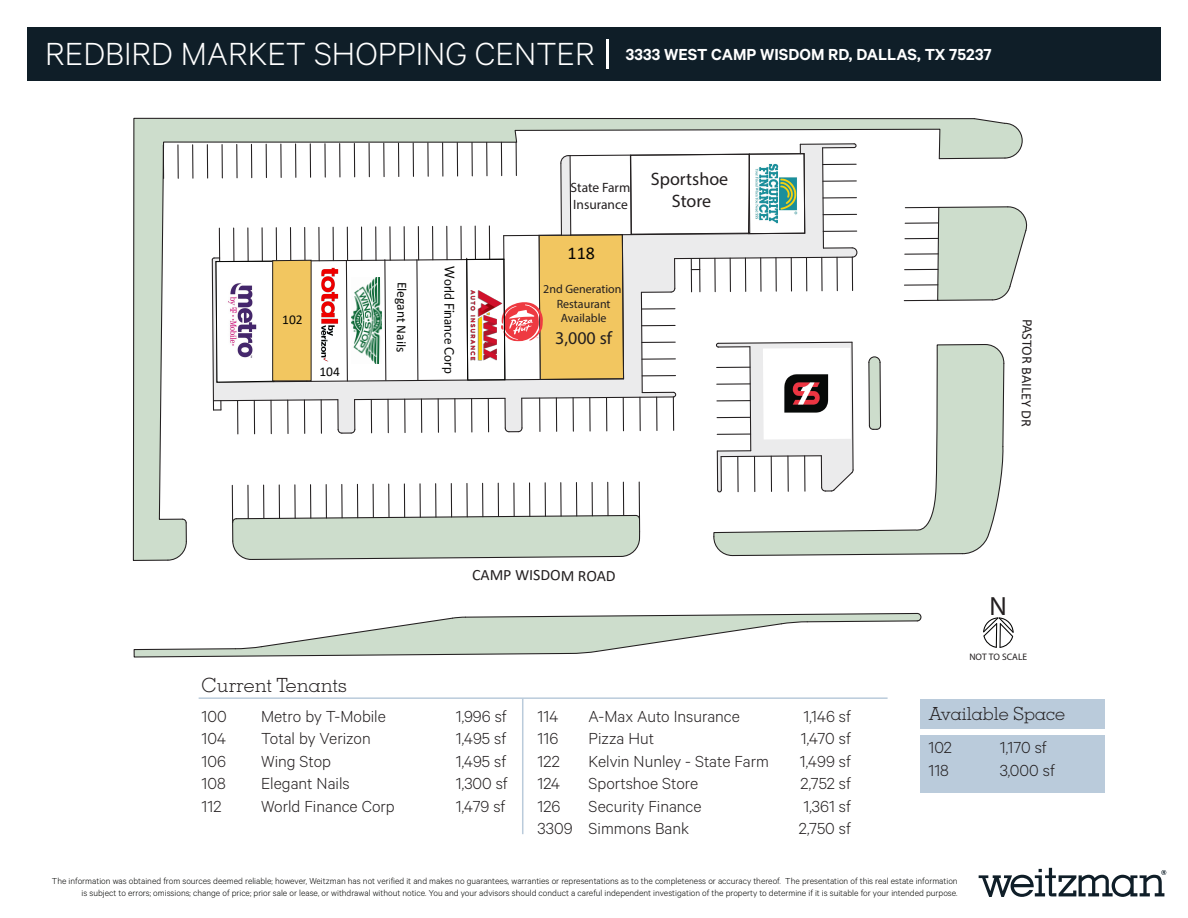
<style>
.page{position:relative;width:1188px;height:918px;background:#fff}
.page>*{position:absolute;margin:0;border:0;box-sizing:border-box;transform-origin:0 0}
.t1{font:26.4px "Myriad Pro";color:#231f20}
.t2{font:300 19.5px "Memphis LT Std";color:#231f20}
.t3{font:300 18px "Calibre";color:#231f20}
.t4{font:600 18px "Calibre";color:#fff}
.t5{font:18px/21.6px "Myriad Pro";color:#231f20;text-align:center}
.t6{font:300 18px "Memphis LT Std";color:#231f20}
.t7{font:18px "Calibri";color:#050504}
.t8{font:15.9px "Calibri";color:#231f20}
.t9{font:14.4px "Calibri";color:#231f20}
.t10{font:13.5px "Calibri";letter-spacing:-.01em;color:#050504}
.t11{font:13.5px/16.2px "Myriad Pro";color:#231f20}
.t12{font:13.5px "Lato";letter-spacing:-.005em;color:#050504;scale:.9 1}
.t13{font:12px/14.4px "Myriad Pro";color:#231f20;text-align:center}
.t14{font:300 9.75px/11.7px "Calibre";color:#040503;text-align:right}
.t15{font:9.45px "Myriad Pro";color:#231f20}
.s1{font-weight:300;font-size:36px}
.s2{font-weight:300;font-size:39.6px}
</style>
<div class="page">
<svg style="left:132px;top:117px;width:79px;height:444px;background:#cbd8ca"></svg>
<svg style="left:158px;top:128px;width:53px;height:392px"></svg>
<svg style="left:167px;top:518px;width:20px;height:43px"></svg>
<svg style="left:133px;top:612px;width:789px;height:46px"></svg>
<svg style="left:162px;top:144px;width:3px;height:36px"></svg>
<hr style="left:207px;top:145px;width:1px;height:33px;background:#231f20">
<hr style="left:192px;top:145px;width:1px;height:33px;background:#231f20">
<hr style="left:177px;top:145px;width:2px;height:33px;background:#231f20">
<svg style="left:983px;top:617px;width:31px;height:31px"></svg>
<svg style="left:211px;top:117px;width:817px;height:443px"></svg>
<img style="left:471px;top:290px;width:31px;height:72px">
<img style="left:755px;top:164px;width:43px;height:60px">
<img style="left:777px;top:364px;width:59px;height:60px">
<svg style="left:979px;top:868px;width:187px;height:29px"></svg>
<div style="left:27px;top:27px;width:1134px;height:54px;background:#0f1e28"></div>
<div style="left:920px;top:700px;width:185px;height:29px;background:#bacbdb"></div>
<div style="left:921px;top:735px;width:184px;height:58px;background:#bacbdb"></div>
<hr style="left:199px;top:697px;width:689px;height:2px;background:#bacbdb">
<hr style="left:522px;top:698px;width:1px;height:136px;background:#bacbdb">
<img style="left:224px;top:264px;width:42px;height:114px">
<img style="left:321px;top:268px;width:17px;height:94px">
<h3 class="t4" style="left:45px;top:44px;width:948px"><span class="s1">REDBIRD MARKET SHOPPING CENTER</span> <span class="s2">|</span> 3333 WEST CAMP WISDOM RD, DALLAS, TX 75237</h3>
<h3 class="t10" style="left:282px;top:310px;width:22px">102</h3>
<h3 class="t10" style="left:319px;top:362px;width:22px">104</h3>
<h3 class="t10" style="left:412px;top:282px;width:72px;rotate:91deg">Elegant Nails</h3>
<h3 class="t12" style="left:459px;top:266px;width:121px;rotate:90deg">World Finance Corp</h3>
<h3 class="t11" style="left:571px;top:179px;width:61px">State Farm<br>Insurance</h3>
<h3 class="t7" style="left:568px;top:241px;width:29px">118</h3>
<p class="t13" style="left:543px;top:282px;width:80px">2nd Generation<br>Restaurant<br>Available</p>
<h3 class="t5" style="left:555px;top:326px;width:58px">3,000 sf</h3>
<h3 class="t5" style="left:651px;top:168px;width:79px">Sportshoe<br>Store</h3>
<h3 class="t8" style="left:472px;top:563px;width:145px;rotate:1deg">CAMP WISDOM ROAD</h3>
<h2 class="t2" style="left:202px;top:674px;width:147px">Current Tenants</h2>
<h3 class="t3" style="left:202px;top:706px;width:27px">100</h3>
<h3 class="t3" style="left:261px;top:706px;width:126px">Metro by T-Mobile</h3>
<h3 class="t3" style="left:456px;top:706px;width:52px">1,996 sf</h3>
<h3 class="t3" style="left:202px;top:728px;width:26px">104</h3>
<h3 class="t3" style="left:261px;top:728px;width:111px">Total by Verizon</h3>
<h3 class="t3" style="left:456px;top:728px;width:52px">1,495 sf</h3>
<h3 class="t3" style="left:202px;top:751px;width:26px">106</h3>
<h3 class="t3" style="left:261px;top:751px;width:72px">Wing Stop</h3>
<h3 class="t3" style="left:456px;top:751px;width:52px">1,495 sf</h3>
<h3 class="t3" style="left:202px;top:773px;width:26px">108</h3>
<h3 class="t3" style="left:261px;top:773px;width:90px">Elegant Nails</h3>
<h3 class="t3" style="left:456px;top:773px;width:53px">1,300 sf</h3>
<h3 class="t3" style="left:202px;top:796px;width:21px">112</h3>
<h3 class="t3" style="left:261px;top:796px;width:135px">World Finance Corp</h3>
<h3 class="t3" style="left:456px;top:796px;width:51px">1,479 sf</h3>
<h3 class="t3" style="left:538px;top:706px;width:22px">114</h3>
<h3 class="t3" style="left:589px;top:706px;width:153px">A-Max Auto Insurance</h3>
<h3 class="t3" style="left:804px;top:706px;width:49px">1,146 sf</h3>
<h3 class="t3" style="left:538px;top:728px;width:22px">116</h3>
<h3 class="t3" style="left:589px;top:728px;width:67px">Pizza Hut</h3>
<h3 class="t3" style="left:801px;top:728px;width:51px">1,470 sf</h3>
<h3 class="t3" style="left:538px;top:751px;width:24px">122</h3>
<h3 class="t3" style="left:589px;top:751px;width:182px">Kelvin Nunley - State Farm</h3>
<h3 class="t3" style="left:800px;top:751px;width:52px">1,499 sf</h3>
<h3 class="t3" style="left:538px;top:773px;width:24px">124</h3>
<h3 class="t3" style="left:589px;top:773px;width:111px">Sportshoe Store</h3>
<h3 class="t3" style="left:800px;top:773px;width:52px">2,752 sf</h3>
<h3 class="t3" style="left:538px;top:796px;width:24px">126</h3>
<h3 class="t3" style="left:589px;top:796px;width:115px">Security Finance</h3>
<h3 class="t3" style="left:804px;top:796px;width:49px">1,361 sf</h3>
<h3 class="t3" style="left:538px;top:818px;width:153px">3309 Simmons Bank</h3>
<h3 class="t3" style="left:799px;top:818px;width:54px">2,750 sf</h3>
<h3 class="t9" style="left:1038px;top:319px;width:109px;rotate:91deg">PASTOR BAILEY DR</h3>
<h1 class="t1" style="left:989px;top:590px;width:19px">N</h1>
<p class="t15" style="left:969px;top:651px;width:59px">NOT TO SCALE</p>
<h3 class="t6" style="left:928px;top:703px;width:138px">Available Space</h3>
<h3 class="t3" style="left:928px;top:737px;width:25px">102</h3>
<h3 class="t3" style="left:1000px;top:737px;width:48px">1,170 sf</h3>
<h3 class="t3" style="left:928px;top:760px;width:22px">118</h3>
<h3 class="t3" style="left:1000px;top:760px;width:56px">3,000 sf</h3>
<p class="t14" style="left:52px;top:875px;width:907px">The information was obtained from sources deemed reliable; however, Weitzman has not verified it and makes no guarantees, warranties or representations as to the completeness or accuracy thereof. The presentation of this real estate information is subject to errors; omissions; change of price; prior sale or lease, or withdrawal without notice. You and your advisors should conduct a careful independent investigation of the property to determine if it is suitable for your intended purpose.</p>
</div>
